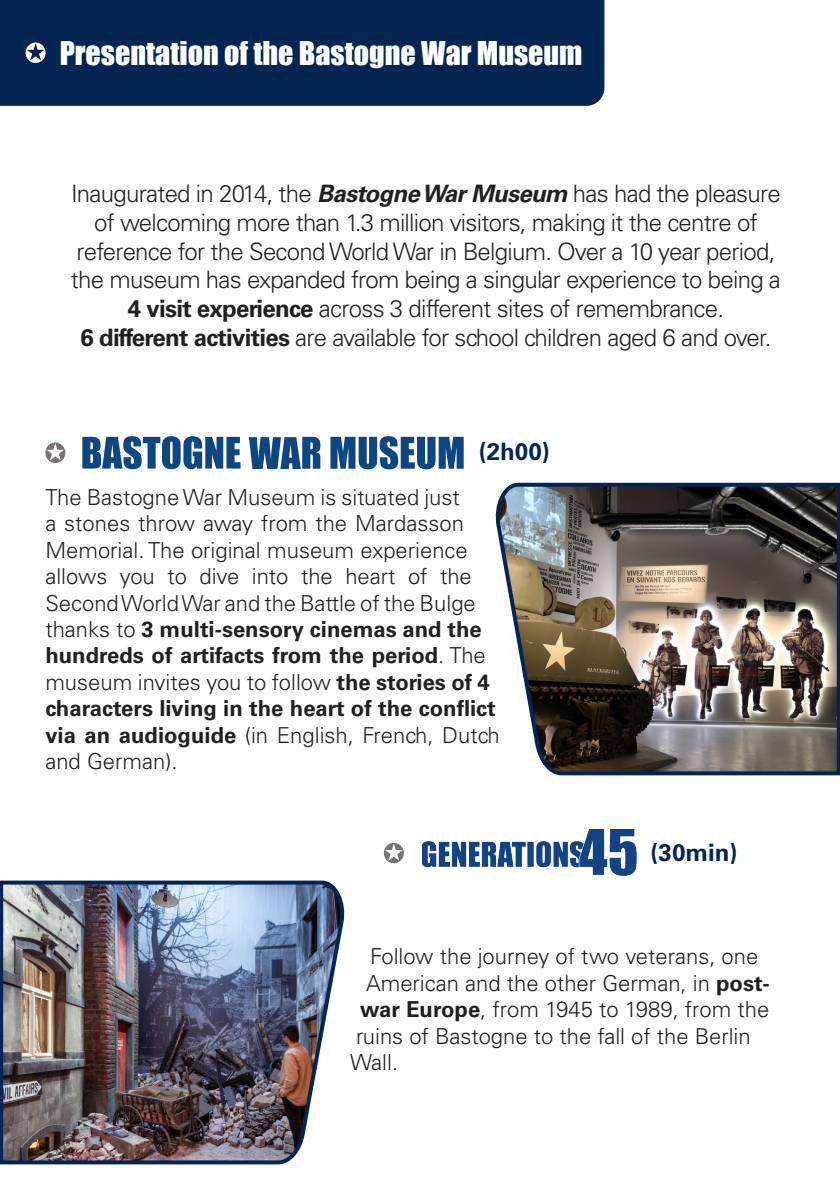
<style>
.page{position:relative;width:840px;height:1191px;background:#fff}
.page>*{position:absolute;margin:0;border:0;box-sizing:border-box;transform-origin:0 0}
.t1{font:30px "Impact";color:#fff}
.t2{font:300 24px/28.8px "Univers LT Std";letter-spacing:-.03em;color:#231f20;text-align:center}
.t3{font:700 24px "Univers LT Std";color:#042552}
.t4{font:300 22px/26.4px "Univers LT Std";color:#231f20}
.s1{font-weight:700;font-style:italic}
.s2{font-weight:700}
</style>
<div class="page">
<div style="left:0;top:0;width:604px;height:106px;background:#042552"></div>
<img style="left:495px;top:482px;width:344px;height:294px">
<svg style="left:45px;top:442px;width:20px;height:21px"></svg>
<img style="left:0;top:880px;width:345px;height:285px">
<svg style="left:383px;top:843px;width:20px;height:20px"></svg>
<svg style="left:26px;top:43px;width:20px;height:20px"></svg>
<svg style="left:82px;top:436px;width:158px;height:33px"></svg>
<svg style="left:249px;top:436px;width:214px;height:33px"></svg>
<img style="left:422px;top:829px;width:214px;height:46px">
<p class="t1" style="left:60px;top:30px;width:524px">Presentation of the Bastogne War Museum</p>
<p class="t2" style="left:71px;top:179px;width:711px">Inaugurated in 2014, the <span class="s1">Bastogne War Museum</span> has had the pleasure of welcoming more than 1.3 million visitors, making it the centre of reference for the Second World War in Belgium. Over a 10 year period, the museum has expanded from being a singular experience to being a <span class="s2">4 visit experience</span> across 3 different sites of remembrance.</p>
<p class="t2" style="left:80px;top:323px;width:692px"><span class="s2">6 different activities</span> are available for school children aged 6 and over.</p>
<p class="t3" style="left:478px;top:438px;width:73px">(2h00)</p>
<p class="t4" style="left:45px;top:484px;width:455px">The Bastogne War Museum is situated just<br>a stones throw away from the Mardasson Memorial. The original museum experience allows you to dive into the heart of the Second World War and the Battle of the Bulge thanks to <span class="s2">3 multi-sensory cinemas and the hundreds of artifacts from the period</span>. The museum invites you to follow <span class="s2">the stories of 4 characters living in the heart of the conflict via an audioguide</span> (in English, French, Dutch and German).</p>
<p class="t3" style="left:650px;top:838px;width:88px">(30min)</p>
<p class="t4" style="left:370px;top:943px;width:389px">Follow the journey of two veterans, one</p>
<p class="t4" style="left:366px;top:970px;width:405px">American and the other German, in <span class="s2">post-</span></p>
<p class="t4" style="left:360px;top:996px;width:410px"><span class="s2">war Europe</span>, from 1945 to 1989, from the</p>
<p class="t4" style="left:356px;top:1022px;width:396px">ruins of Bastogne to the fall of the Berlin</p>
<p class="t4" style="left:350px;top:1049px;width:50px">Wall.</p>
</div>
